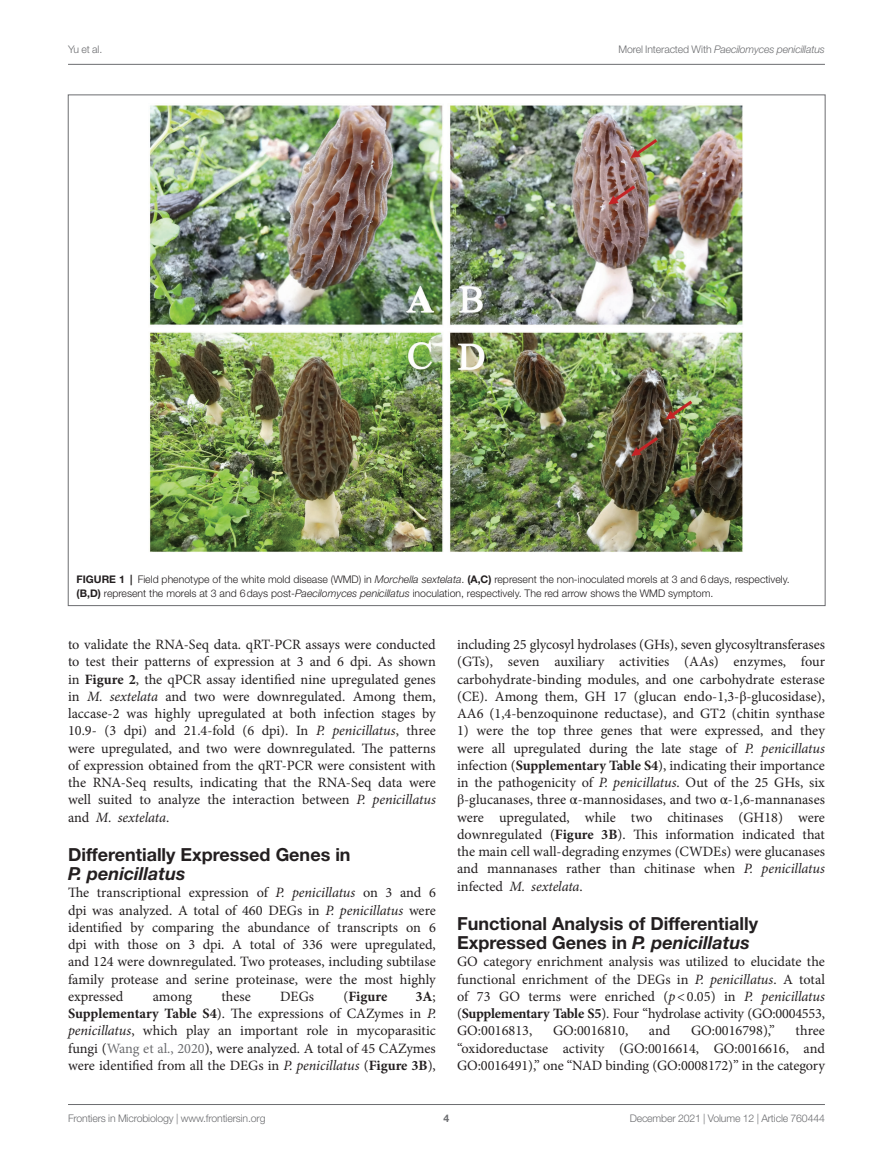
<style>
.page{position:relative;width:893px;height:1170px;background:#fff}
.page>*{position:absolute;margin:0;border:0;box-sizing:border-box;transform-origin:0 0}
.HEAD_2{font:700 18px/18.8px "Helvetica Neue LT Std";color:#231f20}
.TEXT_FLUSH{font:14.25px/17.2px "Minion Pro";letter-spacing:-.005em;color:#231f20;text-align:justify}
.TEXT_FLUSH-2{font:700 14.25px "Minion Pro";color:#231f20}
.FIG_LEG{font:300 10.5px/14.2px "Helvetica Neue LT Std";color:#231f20}
.t1{font:300 10.5px "Helvetica Neue LT Std";letter-spacing:-.015em;color:#6c6d70}
.t2{font:italic 300 10.5px "Helvetica Neue LT Std";letter-spacing:-.015em;color:#6c6d70}
.t3{font:700 10.5px "Helvetica Neue LT Std";color:#6c6d70}
.s1{font-style:normal}
.s2{font-weight:700}
.s3{font-style:italic}
.s4{font-weight:400}
.s5{color:#6c6d70}
.s6{font-family:"STIX General"}
</style>
<div class="page">
<hr style="left:68px;top:64px;width:757px;height:1px;background:#6c6d70">
<hr style="left:68px;top:1104px;width:757px;height:1px;background:#6c6d70">
<img style="left:149px;top:105px;width:594px;height:447px">
<p class="t1" style="left:68px;top:42px;width:36px">Yu et al.</p>
<p class="t2" style="left:618px;top:43px;width:208px"><span class="s1">Morel Interacted With</span> Paecilomyces penicillatus</p>
<p class="FIG_LEG" style="left:77px;top:571px;width:714px"><span class="s2">FIGURE 1 |</span> Field phenotype of the white mold disease (WMD) in <span class="s3">Morchella sextelata</span>. <span class="s2">(A,C)</span> represent the non-inoculated morels at 3 and 6days, respectively. <span class="s2">(B,D)</span> represent the morels at 3 and 6days post-<span class="s3">Paecilomyces penicillatus</span> inoculation, respectively. The red arrow shows the WMD symptom.</p>
<p class="TEXT_FLUSH" style="left:68px;top:635px;width:369px">to validate the RNA-Seq data. qRT-PCR assays were conducted to test their patterns of expression at 3 and 6 dpi. As shown in <span class="s2">Figure 2</span>, the qPCR assay identified nine upregulated genes in <span class="s3">M. sextelata</span> and two were downregulated. Among them, laccase-2 was highly upregulated at both infection stages by 10.9- (3 dpi) and 21.4-fold (6 dpi). In <span class="s3">P. penicillatus</span>, three were upregulated, and two were downregulated. The patterns of expression obtained from the qRT-PCR were consistent with the RNA-Seq results, indicating that the RNA-Seq data were well suited to analyze the interaction between <span class="s3">P. penicillatus </span>and <span class="s3">M. sextelata</span>.</p>
<p class="HEAD_2" style="left:68px;top:845px;width:284px">Differentially Expressed Genes in<br><span class="s3">P. penicillatus</span></p>
<p class="TEXT_FLUSH" style="left:68px;top:884px;width:369px">The transcriptional expression of <span class="s3">P. penicillatus</span> on 3 and 6 dpi was analyzed. A total of 460 DEGs in <span class="s3">P. penicillatus</span> were identified by comparing the abundance of transcripts on 6 dpi with those on 3 dpi. A total of 336 were upregulated, and 124 were downregulated. Two proteases, including subtilase family protease and serine proteinase, were the most highly expressed</p>
<p class="TEXT_FLUSH" style="left:153px;top:987px;width:41px">among</p>
<p class="TEXT_FLUSH" style="left:221px;top:987px;width:31px">these</p>
<p class="TEXT_FLUSH" style="left:280px;top:987px;width:35px">DEGs</p>
<p class="TEXT_FLUSH-2" style="left:344px;top:987px;width:45px"><span class="s4">(</span>Figure</p>
<p class="TEXT_FLUSH" style="left:68px;top:987px;width:370px;text-indent:347px"><span class="s2">3A</span>; <span class="s2">Supplementary Table S4</span>). The expressions of CAZymes in <span class="s3">P. penicillatus</span>, which play an important role in mycoparasitic fungi (<span class="s5">Wang et al., 2020</span>), were analyzed. A total of 45 CAZymes were identified from all the DEGs in <span class="s3">P. penicillatus</span> (<span class="s2">Figure 3B</span>),</p>
<p class="TEXT_FLUSH" style="left:457px;top:635px;width:369px">including 25 glycosyl hydrolases (GHs), seven glycosyltransferases (GTs), seven auxiliary activities (AAs) enzymes, four carbohydrate-binding modules, and one carbohydrate esterase (CE). Among them, GH 17 (glucan endo-1,3-<span class="s6">β</span>-glucosidase), AA6 (1,4-benzoquinone reductase), and GT2 (chitin synthase</p>
<p class="TEXT_FLUSH" style="left:457px;top:722px;width:369px">1) were the top three genes that were expressed, and they were all upregulated during the late stage of <span class="s3">P. penicillatus </span>infection (<span class="s2">Supplementary Table S4</span>), indicating their importance in the pathogenicity of <span class="s3">P. penicillatus</span>. Out of the 25 GHs, six <span class="s6">β</span>-glucanases, three <span class="s6">α</span>-mannosidases, and two <span class="s6">α</span>-1,6-mannanases were upregulated, while two chitinases (GH18) were downregulated (<span class="s2">Figure 3B</span>). This information indicated that the main cell wall-degrading enzymes (CWDEs) were glucanases and mannanases rather than chitinase when <span class="s3">P. penicillatus </span>infected <span class="s3">M. sextelata</span>.</p>
<p class="HEAD_2" style="left:457px;top:914px;width:302px">Functional Analysis of Differentially<br>Expressed Genes in <span class="s3">P. penicillatus</span></p>
<p class="TEXT_FLUSH" style="left:457px;top:953px;width:369px">GO category enrichment analysis was utilized to elucidate the functional enrichment of the DEGs in <span class="s3">P. penicillatus</span>. A total of 73 GO terms were enriched (<span class="s3">p</span>&lt;0.05) in <span class="s3">P. penicillatus </span>(<span class="s2">Supplementary Table S5</span>). Four “hydrolase activity (GO:0004553, GO:0016813,</p>
<p class="TEXT_FLUSH" style="left:457px;top:1022px;width:369px;text-indent:338px">three “oxidoreductase activity (GO:0016614, GO:0016616, and GO:0016491),” one “NAD binding (GO:0008172)” in the category</p>
<p class="TEXT_FLUSH" style="left:553px;top:1022px;width:77px">GO:0016810,</p>
<p class="TEXT_FLUSH" style="left:649px;top:1022px;width:23px">and</p>
<p class="TEXT_FLUSH" style="left:691px;top:1022px;width:85px">GO:0016798),”</p>
<p class="t1" style="left:68px;top:1111px;width:199px">Frontiers in Microbiology | www.frontiersin.org</p>
<p class="t3" style="left:444px;top:1111px;width:7px">4</p>
<p class="t1" style="left:630px;top:1111px;width:197px">December 2021 | Volume 12 | Article 760444</p>
</div>
